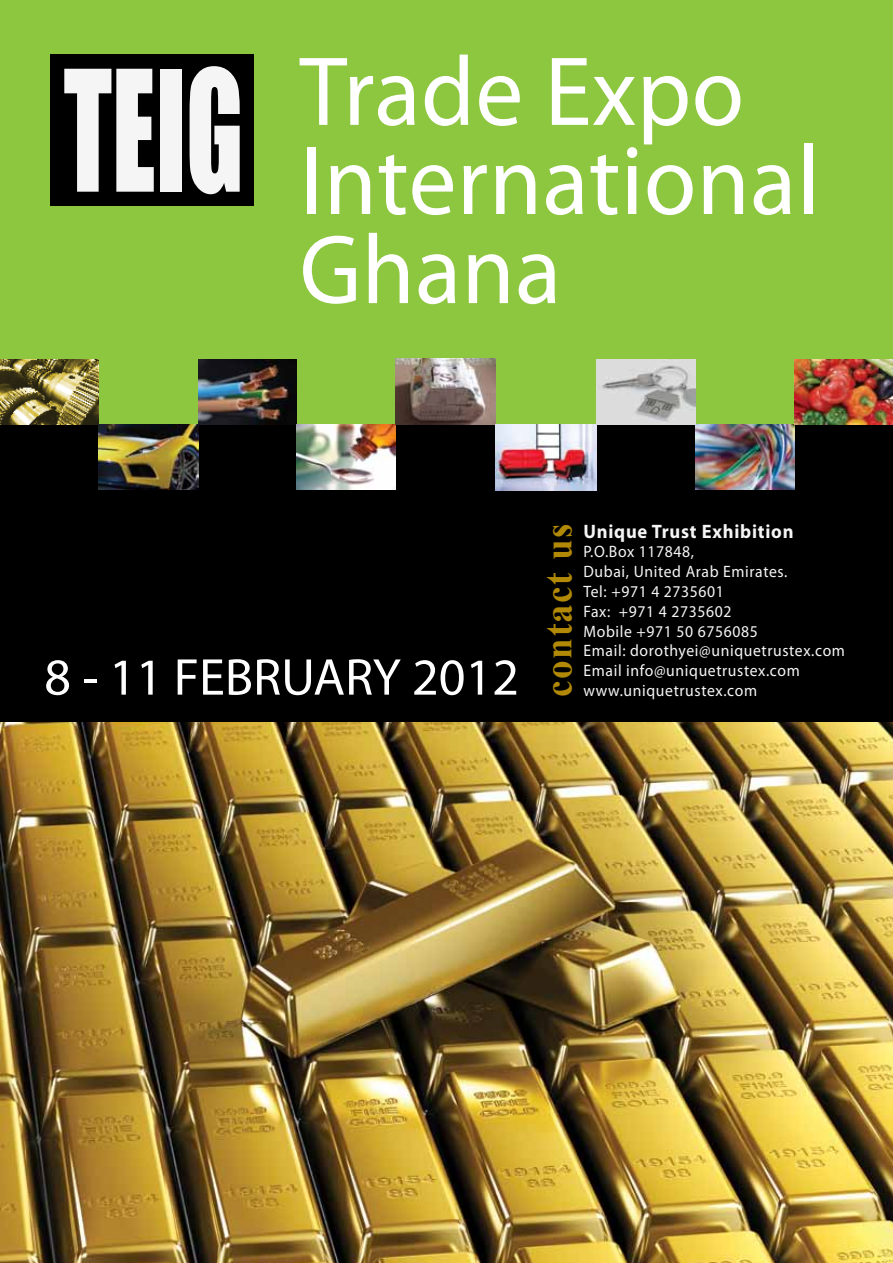
<style>
.page{position:relative;width:893px;height:1263px;background:#fff}
.page>*{position:absolute;margin:0;border:0;box-sizing:border-box;transform-origin:0 0}
.t1{font:99px/89.1px "Myriad Pro";letter-spacing:.005em;color:#fff;scale:.96 1}
.t2{font:52.2px "Myriad Pro";color:#fff}
.t3{font:700 39px "Times New Roman";letter-spacing:.04em;color:#b18906;scale:.95 1}
.t4{font:700 19.5px "Myriad Pro";letter-spacing:.04em;color:#f5f5f6;scale:.95 1}
.t5{font:16.5px/19.8px "Myriad Pro";letter-spacing:.04em;color:#f5f5f6;scale:.95 1}
</style>
<div class="page">
<img style="left:0;top:665px;width:893px;height:598px">
<div style="left:1px;top:424px;width:892px;height:298px;background:#000"></div>
<div style="left:1px;top:0;width:892px;height:424px;background:#8dc63f"></div>
<div style="left:50px;top:54px;width:204px;height:152px;background:#000"></div>
<svg style="left:64px;top:69px;width:90px;height:123px"></svg>
<div style="left:160px;top:69px;width:22px;height:123px;background:#f5f5f6"></div>
<svg style="left:190px;top:66px;width:50px;height:128px"></svg>
<img style="left:198px;top:360px;width:98px;height:64px">
<img style="left:1px;top:360px;width:98px;height:64px">
<img style="left:296px;top:424px;width:99px;height:66px">
<img style="left:99px;top:424px;width:99px;height:66px">
<img style="left:395px;top:359px;width:100px;height:65px">
<img style="left:495px;top:424px;width:101px;height:67px">
<img style="left:695px;top:424px;width:99px;height:66px">
<img style="left:794px;top:359px;width:99px;height:65px">
<img style="left:596px;top:359px;width:99px;height:65px">
<h1 class="t1" style="left:300px;top:46px;width:543px">Trade Expo<br>International<br>Ghana</h1>
<h2 class="t2" style="left:44px;top:645px;width:476px">8 - 11 FEBRUARY 2012</h2>
<h3 class="t3" style="left:531px;top:696px;width:184px;rotate:-90deg">contact us</h3>
<p class="t4" style="left:583px;top:518px;width:223px">Unique Trust Exhibition</p>
<p class="t5" style="left:583px;top:542px;width:277px">P.O.Box 117848,<br>Dubai, United Arab Emirates.<br>Tel: +971 4 2735601<br>Fax: +971 4 2735602<br>Mobile +971 50 6756085<br>Email: dorothyei@uniquetrustex.com<br>Email info@uniquetrustex.com</p>
<p class="t5" style="left:583px;top:680px;width:184px">www.uniquetrustex.com</p>
</div>
